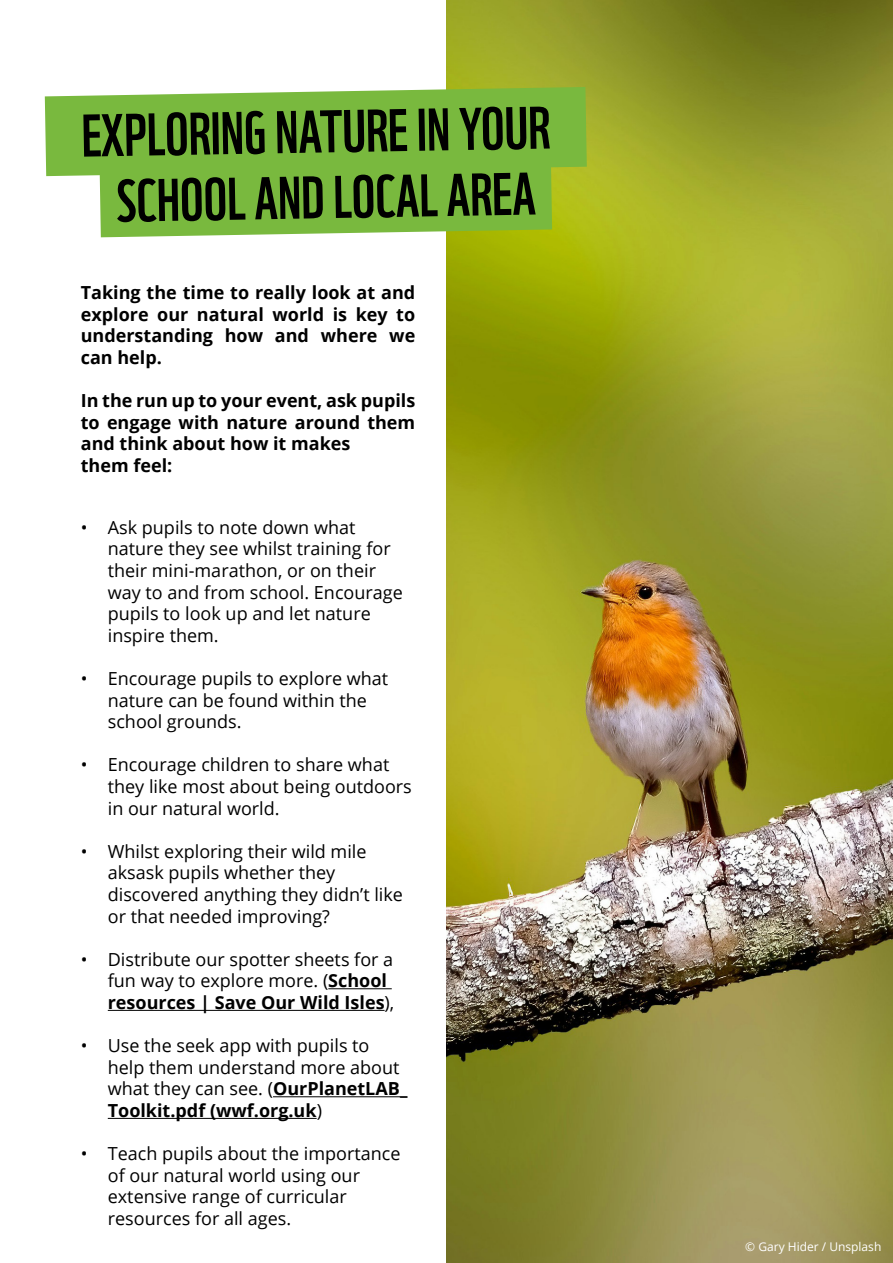
<style>
.page{position:relative;width:893px;height:1263px;background:#fff}
.page>*{position:absolute;margin:0;border:0;box-sizing:border-box;transform-origin:0 0}
.t1{font:58.5px/65.7px "WWF";color:#000;text-align:center}
.t2{font:18px/21.6px "Open Sans";color:#000}
.t3{font:700 18px/21.6px "Open Sans";color:#000;text-align:justify}
.t4{font:12px "Open Sans";color:#fff}
.s1{font-weight:700}
</style>
<div class="page">
<img style="left:446px;top:0;width:447px;height:1263px">
<svg style="left:45px;top:87px;width:542px;height:89px;background:#81bd49"></svg>
<div style="left:100px;top:157px;width:452px;height:80px;background:#79b93e"></div>
<hr style="left:328px;top:988px;width:64px;height:1px;background:#000">
<hr style="left:108px;top:1010px;width:277px;height:1px;background:#000">
<hr style="left:273px;top:1096px;width:134px;height:1px;background:#000">
<hr style="left:108px;top:1118px;width:209px;height:1px;background:#000">
<h1 class="t1" style="left:81px;top:97px;width:470px;rotate:-1deg">EXPLORING NATURE IN YOUR<br>SCHOOL AND LOCAL AREA</h1>
<p class="t3" style="left:81px;top:281px;width:336px">Taking the time to really look at and explore our natural world is key to understanding how and where we can help.</p>
<p class="t3" style="left:81px;top:389px;width:336px;text-align:left">In the run up to your event, ask pupils to engage with nature around them and think about how it makes<br>them feel:</p>
<p class="t2" style="left:108px;top:516px;width:297px;text-indent:-27px">• Ask pupils to note down what nature they see whilst training for their mini-marathon, or on their way to and from school. Encourage pupils to look up and let nature inspire them.</p>
<p class="t2" style="left:108px;top:667px;width:282px;text-indent:-27px">• Encourage pupils to explore what nature can be found within the school grounds.</p>
<p class="t2" style="left:108px;top:753px;width:306px;text-indent:-27px">• Encourage children to share what they like most about being outdoors in our natural world.</p>
<p class="t2" style="left:108px;top:840px;width:297px;text-indent:-27px">• Whilst exploring their wild mile aksask pupils whether they discovered anything they didn’t like or that needed improving?</p>
<p class="t2" style="left:108px;top:948px;width:288px;text-indent:-27px">• Distribute our spotter sheets for a fun way to explore more. (<span class="s1">School resources | Save Our Wild Isles</span>),</p>
<p class="t2" style="left:108px;top:1034px;width:301px;text-indent:-27px">• Use the seek app with pupils to help them understand more about what they can see. (<span class="s1">OurPlanetLAB_<br>Toolkit.pdf (wwf.org.uk</span>)</p>
<p class="t2" style="left:108px;top:1142px;width:294px;text-indent:-27px">• Teach pupils about the importance of our natural world using our extensive range of curricular resources for all ages.</p>
<p class="t4" style="left:745px;top:1238px;width:138px">© Gary Hider / Unsplash</p>
</div>
